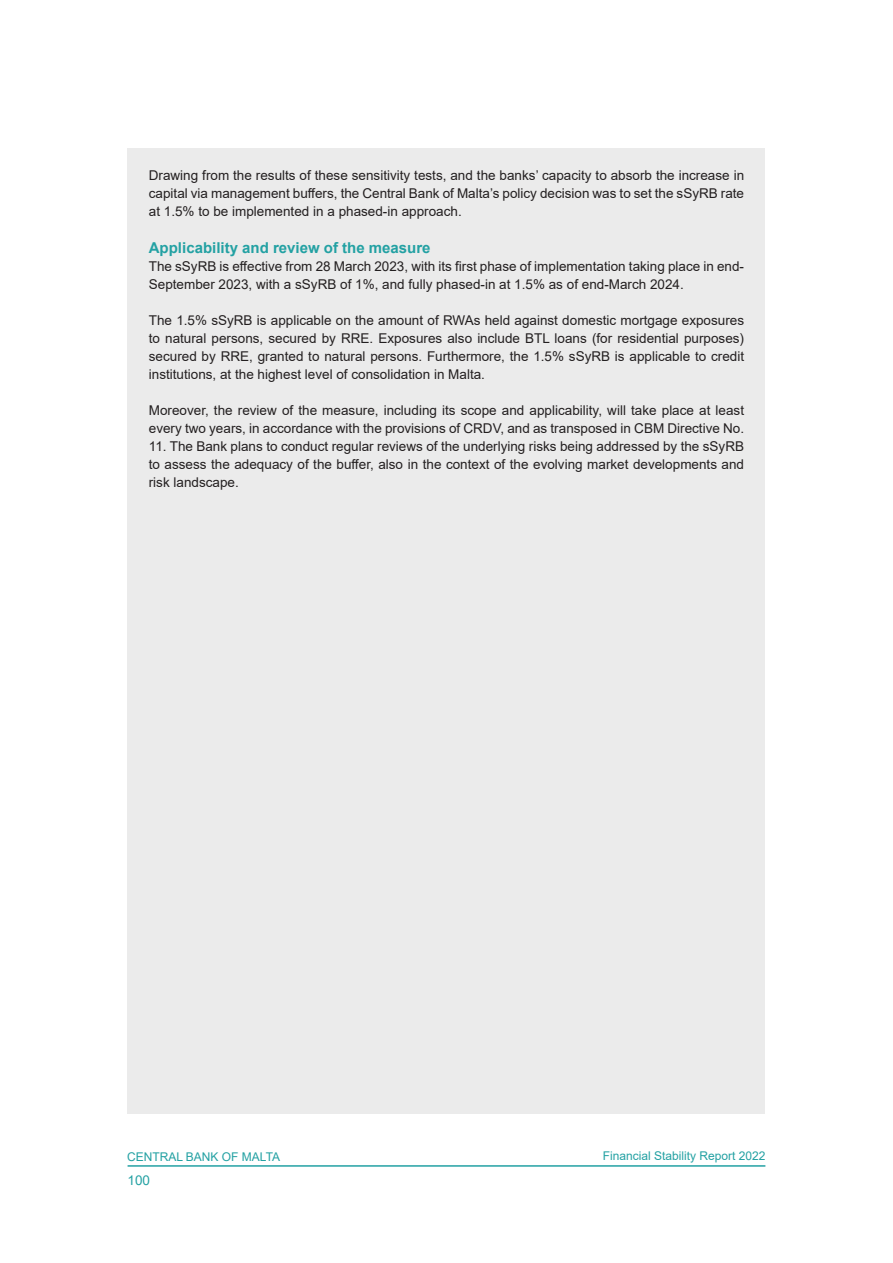
<style>
.page{position:relative;width:893px;height:1263px;background:#fff}
.page>*{position:absolute;margin:0;border:0;box-sizing:border-box;transform-origin:0 0}
.FSR_Subhead_Level_1{font:700 15px "Arial";color:#23a1a3}
.FSR_Normal_Text_copy{font:13.5px/18px "Arial";color:#231f20;text-align:justify}
.t1{font:13.5px "Arial";color:#23a1a3}
.t2{font:12px "Arial";color:#23a1a3}
</style>
<div class="page">
<hr style="left:128px;top:1165px;width:637px;height:2px;background:#23a1a3">
<div style="left:128px;top:149px;width:637px;height:965px;background:#ebebeb"></div>
<p class="FSR_Normal_Text_copy" style="left:149px;top:166px;width:597px">Drawing from the results of these sensitivity tests, and the banks’ capacity to absorb the increase in capital via management buffers, the Central Bank of Malta’s policy decision was to set the sSyRB rate at 1.5% to be implemented in a phased-in approach.</p>
<p class="FSR_Subhead_Level_1" style="left:149px;top:237px;width:283px">Applicability and review of the measure</p>
<p class="FSR_Normal_Text_copy" style="left:149px;top:257px;width:597px">The sSyRB is effective from 28 March 2023, with its first phase of implementation taking place in end-<br>September 2023, with a sSyRB of 1%, and fully phased-in at 1.5% as of end-March 2024.</p>
<p class="FSR_Normal_Text_copy" style="left:149px;top:311px;width:597px">The 1.5% sSyRB is applicable on the amount of RWAs held against domestic mortgage exposures to natural persons, secured by RRE. Exposures also include BTL loans (for residential purposes) secured by RRE, granted to natural persons. Furthermore, the 1.5% sSyRB is applicable to credit institutions, at the highest level of consolidation in Malta.</p>
<p class="FSR_Normal_Text_copy" style="left:149px;top:401px;width:597px">Moreover, the review of the measure, including its scope and applicability, will take place at least every two years, in accordance with the provisions of CRDV, and as transposed in CBM Directive No.</p>
<p class="FSR_Normal_Text_copy" style="left:149px;top:437px;width:597px">11. The Bank plans to conduct regular reviews of the underlying risks being addressed by the sSyRB to assess the adequacy of the buffer, also in the context of the evolving market developments and risk landscape.</p>
<p class="t2" style="left:127px;top:1149px;width:155px">CENTRAL BANK OF MALTA</p>
<p class="t2" style="left:603px;top:1147px;width:164px">Financial Stability Report 2022</p>
<p class="t1" style="left:128px;top:1170px;width:24px">100</p>
</div>
